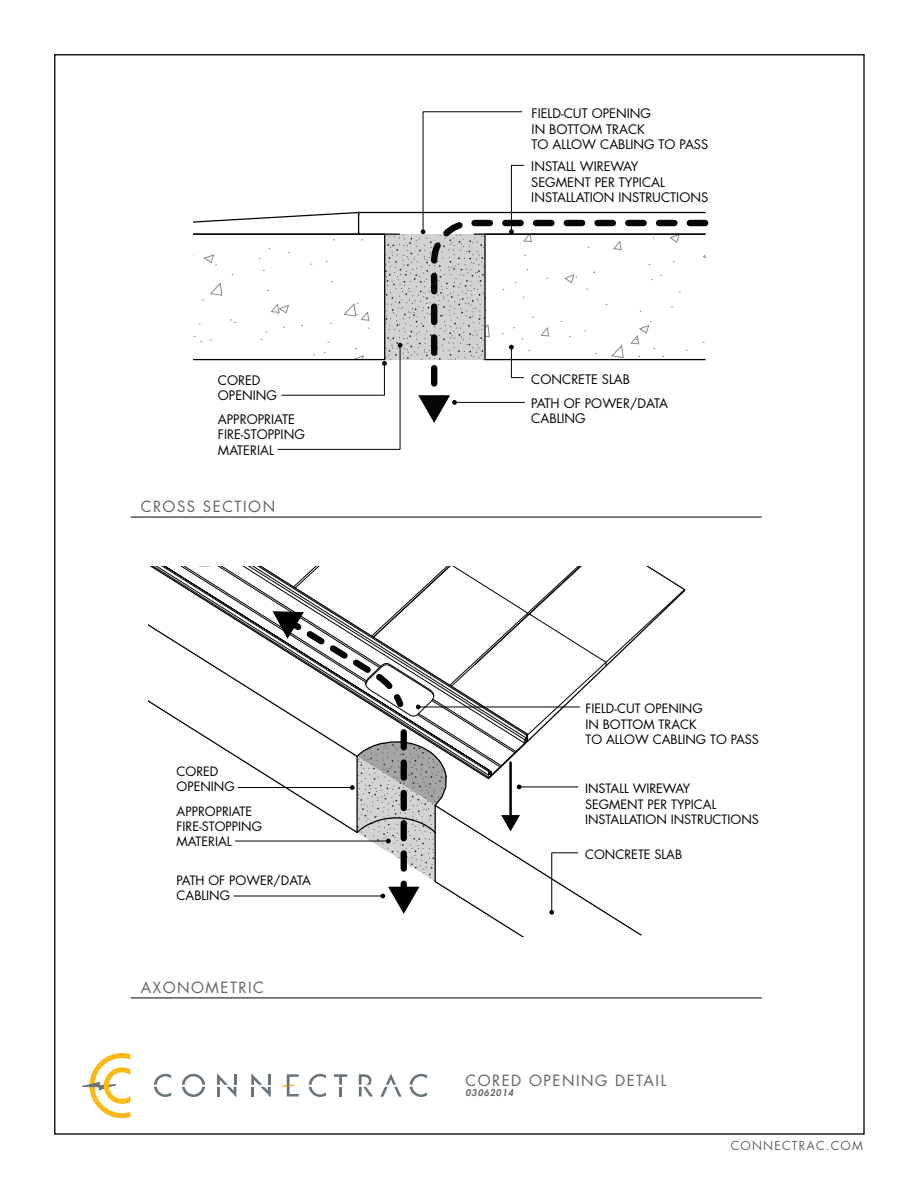
<style>
.page{position:relative;width:918px;height:1188px;background:#fff}
.page>*{position:absolute;margin:0;border:0;box-sizing:border-box;transform-origin:0 0}
.t1{font:15px "Futura Std";letter-spacing:.1em;color:#636366}
.t2{font:12.75px/15.3px "Futura Std";color:#050504}
.t3{font:12.6px/15.1px "Futura Std";color:#000}
.t4{font:12px "Futura Std";letter-spacing:.1em;color:#636366}
.t5{font:italic 800 9px "Futura Std";letter-spacing:.1em;color:#636366}
</style>
<div class="page">
<svg style="left:82px;top:1053px;width:48px;height:65px"></svg>
<svg style="left:280px;top:1074px;width:19px;height:23px"></svg>
<svg style="left:154px;top:1074px;width:17px;height:23px"></svg>
<svg style="left:182px;top:1074px;width:23px;height:23px"></svg>
<svg style="left:217px;top:1073px;width:19px;height:24px"></svg>
<svg style="left:251px;top:1073px;width:20px;height:24px"></svg>
<svg style="left:309px;top:1074px;width:17px;height:23px"></svg>
<svg style="left:334px;top:1074px;width:13px;height:23px"></svg>
<svg style="left:359px;top:1074px;width:14px;height:23px"></svg>
<svg style="left:380px;top:1074px;width:22px;height:23px"></svg>
<svg style="left:410px;top:1074px;width:17px;height:23px"></svg>
<svg style="left:149px;top:566px;width:536px;height:370px"></svg>
<hr style="left:131px;top:997px;width:630px;height:1px;background:#231f20">
<hr style="left:131px;top:517px;width:630px;height:1px;background:#231f20">
<hr style="left:359px;top:212px;width:346px;height:1px;background:#040503">
<svg style="left:421px;top:111px;width:111px;height:123px"></svg>
<svg style="left:194px;top:211px;width:208px;height:239px"></svg>
<svg style="left:428px;top:217px;width:281px;height:186px"></svg>
<svg style="left:418px;top:395px;width:39px;height:28px"></svg>
<svg style="left:385px;top:234px;width:100px;height:126px;fill:#d3d2d2"></svg>
<p class="t2" style="left:218px;top:373px;width:61px">CORED<br>OPENING</p>
<p class="t2" style="left:218px;top:412px;width:89px">APPROPRIATE<br>FIRE-STOPPING<br>MATERIAL</p>
<p class="t1" style="left:141px;top:497px;width:136px">CROSS SECTION</p>
<p class="t3" style="left:177px;top:764px;width:60px">CORED<br>OPENING</p>
<p class="t3" style="left:177px;top:804px;width:87px">APPROPRIATE<br>FIRE-STOPPING<br>MATERIAL</p>
<p class="t3" style="left:177px;top:873px;width:136px">PATH OF POWER/DATA<br>CABLING</p>
<p class="t1" style="left:141px;top:978px;width:125px">AXONOMETRIC</p>
<p class="t2" style="left:532px;top:106px;width:178px">FIELD-CUT OPENING<br>IN BOTTOM TRACK<br>TO ALLOW CABLING TO PASS</p>
<p class="t2" style="left:531px;top:159px;width:178px">INSTALL WIREWAY<br>SEGMENT PER TYPICAL<br>INSTALLATION INSTRUCTIONS</p>
<p class="t2" style="left:531px;top:368px;width:138px;line-height:23.9px">CONCRETE SLAB<br>PATH OF POWER/DATA</p>
<p class="t2" style="left:531px;top:411px;width:56px">CABLING</p>
<p class="t3" style="left:585px;top:701px;width:175px">FIELD-CUT OPENING<br>IN BOTTOM TRACK<br>TO ALLOW CABLING TO PASS</p>
<p class="t3" style="left:585px;top:781px;width:175px">INSTALL WIREWAY<br>SEGMENT PER TYPICAL<br>INSTALLATION INSTRUCTIONS</p>
<p class="t3" style="left:585px;top:847px;width:99px">CONCRETE SLAB</p>
<p class="t1" style="left:465px;top:1071px;width:202px">CORED OPENING DETAIL</p>
<p class="t5" style="left:465px;top:1087px;width:49px">03062014</p>
<p class="t4" style="left:731px;top:1138px;width:134px">CONNECTRAC.COM</p>
</div>
